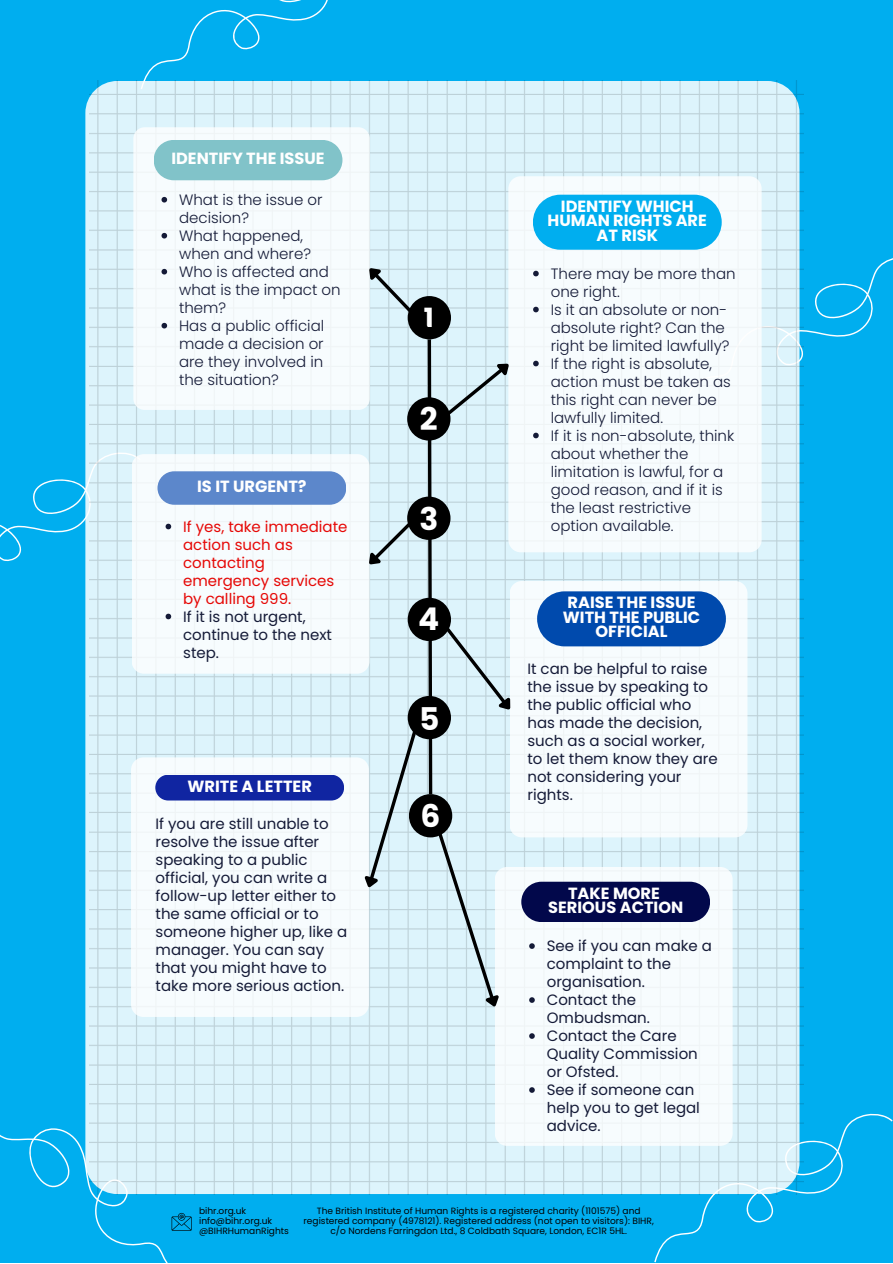
<style>
.page{position:relative;width:893px;height:1264px;background:#fff}
.page>*{position:absolute;margin:0;border:0;box-sizing:border-box;transform-origin:0 0}
.t1{font:700 31.2px "Poppins";color:#fff}
.t2{font:700 26.4px "Poppins";color:#fff}
.t3{font:700 16.2px/14.5px "Poppins";color:#fff;text-align:center}
.t4{font:15px/18px "Poppins";color:#141a37}
.t5{font:300 15px/18px "Poppins";color:#141a37}
.t6{font:15px/18px "Poppins";color:#e60806}
.t7{font:9px/9.8px "Poppins";color:#000;text-align:center}
</style>
<div class="page">
<div style="left:0;top:0;width:892px;height:1262px;background:#00aeef"></div>
<svg style="left:0;top:479px;width:85px;height:83px"></svg>
<img style="left:89px;top:81px;width:714px;height:1113px">
<svg style="left:654px;top:1112px;width:238px;height:150px"></svg>
<svg style="left:141px;top:0;width:238px;height:89px"></svg>
<div style="left:133px;top:127px;width:237px;height:283px;background:#f7fcfe"></div>
<div style="left:132px;top:454px;width:237px;height:219px;background:#f7fcfe;border-radius:12px"></div>
<div style="left:131px;top:757px;width:238px;height:259px;background:#f7fcfe;border-radius:12px"></div>
<div style="left:494px;top:867px;width:238px;height:278px;background:#f7fcfe;border-radius:12px"></div>
<div style="left:508px;top:176px;width:253px;height:376px;background:#f7fcfe;border-radius:12px"></div>
<div style="left:154px;top:140px;width:188px;height:40px;background:#81c3c9"></div>
<svg style="left:161px;top:197px;width:6px;height:5px"></svg>
<svg style="left:161px;top:233px;width:6px;height:5px"></svg>
<svg style="left:161px;top:269px;width:6px;height:5px"></svg>
<svg style="left:161px;top:323px;width:6px;height:5px"></svg>
<div style="left:157px;top:471px;width:189px;height:34px;background:#5c87cb;border-radius:17px"></div>
<div style="left:155px;top:774px;width:189px;height:26px;background:#1025a1;border-radius:13px"></div>
<div style="left:533px;top:195px;width:188px;height:55px;background:#00aeef;border-radius:28px"></div>
<svg style="left:165px;top:523px;width:6px;height:6px"></svg>
<svg style="left:165px;top:613px;width:6px;height:6px"></svg>
<svg style="left:356px;top:256px;width:536px;height:757px"></svg>
<svg style="left:529px;top:1033px;width:5px;height:5px"></svg>
<svg style="left:529px;top:1087px;width:5px;height:5px"></svg>
<svg style="left:0;top:1050px;width:200px;height:212px"></svg>
<p class="t3" style="left:171px;top:151px;width:155px">IDENTIFY THE ISSUE</p>
<p class="t5" style="left:179px;top:190px;width:145px">What is the issue or decision?</p>
<p class="t5" style="left:179px;top:226px;width:133px">What happened, when and where?</p>
<p class="t5" style="left:179px;top:262px;width:163px">Who is affected and what is the impact on them?</p>
<p class="t5" style="left:179px;top:316px;width:147px;text-align:justify">Has a public official made a decision or are they involved in the situation?</p>
<p class="t3" style="left:547px;top:198px;width:161px">IDENTIFY WHICH<br>HUMAN RIGHTS ARE<br>AT RISK</p>
<p class="t5" style="left:550px;top:264px;width:186px">There may be more than one right.</p>
<p class="t5" style="left:550px;top:300px;width:180px">Is it an absolute or non&shy;absolute right? Can the right be limited lawfully?</p>
<p class="t5" style="left:550px;top:354px;width:181px">If the right is absolute, action must be taken as this right can never be lawfully limited.</p>
<p class="t5" style="left:550px;top:426px;width:185px">If it is non-absolute, think about whether the limitation is lawful, for a good reason, and if it is the least restrictive</p>
<p class="t2" style="left:424px;top:299px;width:11px">1</p>
<p class="t1" style="left:420px;top:397px;width:19px">2</p>
<p class="t3" style="left:197px;top:479px;width:111px">IS IT URGENT?</p>
<p class="t1" style="left:419px;top:497px;width:20px">3</p>
<p class="t6" style="left:183px;top:517px;width:166px">If yes, take immediate</p>
<p class="t5" style="left:550px;top:516px;width:124px">option available.</p>
<p class="t6" style="left:183px;top:535px;width:153px">action such as contacting emergency services by calling 999.</p>
<p class="t4" style="left:183px;top:607px;width:150px">If it is not urgent, continue to the next step.</p>
<p class="t4" style="left:527px;top:659px;width:192px">It can be helpful to raise the issue by speaking to the public official who has made the decision, such as a social worker, to let them know they are not considering your rights.</p>
<p class="t4" style="left:155px;top:814px;width:193px">If you are still unable to resolve the issue after speaking to a public official, you can write a follow-up letter either to the same official or to someone higher up, like a manager. You can say that you might have to take more serious action.</p>
<p class="t3" style="left:563px;top:595px;width:139px">RAISE THE ISSUE<br>WITH THE PUBLIC<br>OFFICIAL</p>
<p class="t1" style="left:418px;top:597px;width:23px">4</p>
<p class="t1" style="left:419px;top:697px;width:22px">5</p>
<p class="t3" style="left:187px;top:778px;width:126px">WRITE A LETTER</p>
<p class="t1" style="left:420px;top:794px;width:21px">6</p>
<p class="t3" style="left:568px;top:885px;width:93px">TAKE MORE</p>
<p class="t3" style="left:548px;top:900px;width:136px">SERIOUS ACTION</p>
<p class="t4" style="left:546px;top:936px;width:167px">See if you can make a complaint to the organisation.</p>
<p class="t4" style="left:546px;top:990px;width:105px">Contact the<br>Ombudsman.</p>
<p class="t4" style="left:546px;top:1026px;width:152px">Contact the Care<br>Quality Commission or Ofsted.</p>
<p class="t4" style="left:546px;top:1080px;width:155px">See if someone can help you to get legal advice.</p>
<p class="t7" style="left:199px;top:1206px;width:49px">bihr.org.uk</p>
<p class="t7" style="left:199px;top:1216px;width:75px">info@bihr.org.uk</p>
<p class="t7" style="left:199px;top:1225px;width:91px">@BIHRHumanRights</p>
<p class="t7" style="left:303px;top:1206px;width:352px">The British Institute of Human Rights is a registered charity (1101575) and registered company (4978121). Registered address (not open to visitors): BIHR, c/o Nordens Farringdon Ltd., 8 Coldbath Square, London, EC1R 5HL.</p>
</div>
